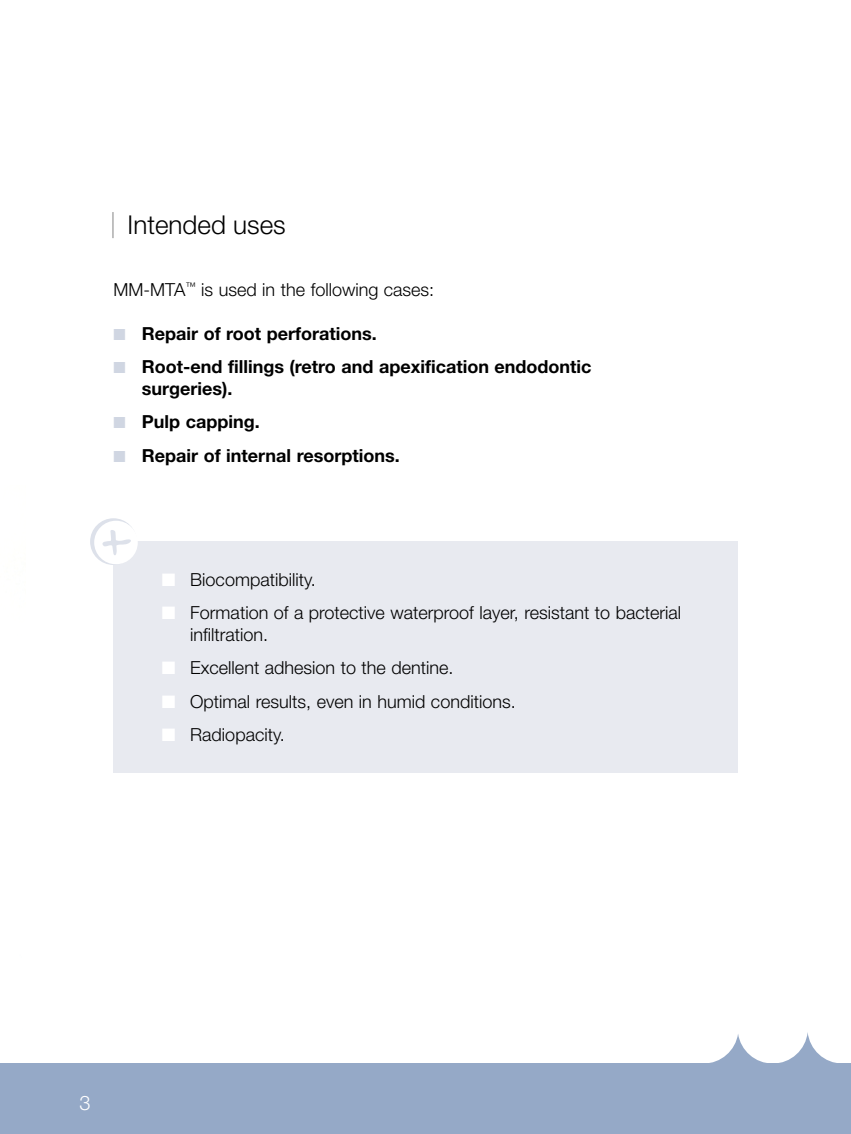
<style>
.page{position:relative;width:851px;height:1134px;background:#fff}
.page>*{position:absolute;margin:0;border:0;box-sizing:border-box;transform-origin:0 0}
.t1{font:700 51px "Felt Tip Roman";color:#dde1ea}
.t2{font:300 26px "Helvetica Neue";color:#000}
.t3{font:300 20px "Helvetica Neue";color:#fff}
.t4{font:300 18px/22px "Helvetica Neue";color:#000}
.t5{font:700 18px/22px "Helvetica Neue";color:#000}
.s1{color:#d0d6e2}
.s2{color:#fff}
</style>
<div class="page">
<div style="left:0;top:1064px;width:850px;height:70px;background:#95a9c7"></div>
<div style="left:113px;top:542px;width:624px;height:231px;background:#e8eaf0"></div>
<svg style="left:702px;top:1032px;width:140px;height:32px"></svg>
<div style="left:90px;top:518px;width:47px;height:47px;background:#dde1ea;border-radius:50%"></div>
<div style="left:94px;top:521px;width:44px;height:43px;background:#fff;border-radius:50%"></div>
<svg style="left:112px;top:212px;width:1px;height:26px"></svg>
<h2 class="t2" style="left:128px;top:209px;width:159px">Intended uses</h2>
<p class="t4" style="left:113px;top:278px;width:322px">MM-MTA<sup>™</sup> is used in the following cases:</p>
<p class="t5" style="left:113px;top:322px;width:265px"><span class="s1">■</span> Repair of root perforations.</p>
<p class="t5" style="left:142px;top:355px;width:451px;text-indent:-28px"><span class="s1">■</span> Root-end fillings (retro and apexification endodontic surgeries).</p>
<p class="t5" style="left:113px;top:410px;width:148px"><span class="s1">■</span> Pulp capping.</p>
<p class="t5" style="left:113px;top:444px;width:288px"><span class="s1">■</span> Repair of internal resorptions.</p>
<h1 class="t1" style="left:103px;top:511px;width:31px">+</h1>
<p class="t4" style="left:162px;top:568px;width:155px"><span class="s2">■</span> Biocompatibility.</p>
<p class="t4" style="left:190px;top:601px;width:492px;text-indent:-28px"><span class="s2">■</span> Formation of a protective waterproof layer, resistant to bacterial infiltration.</p>
<p class="t4" style="left:162px;top:657px;width:293px"><span class="s2">■</span> Excellent adhesion to the dentine.</p>
<p class="t4" style="left:162px;top:690px;width:355px"><span class="s2">■</span> Optimal results, even in humid conditions.</p>
<p class="t4" style="left:162px;top:723px;width:124px"><span class="s2">■</span> Radiopacity.</p>
<p class="t3" style="left:80px;top:1091px;width:13px">3</p>
</div>
